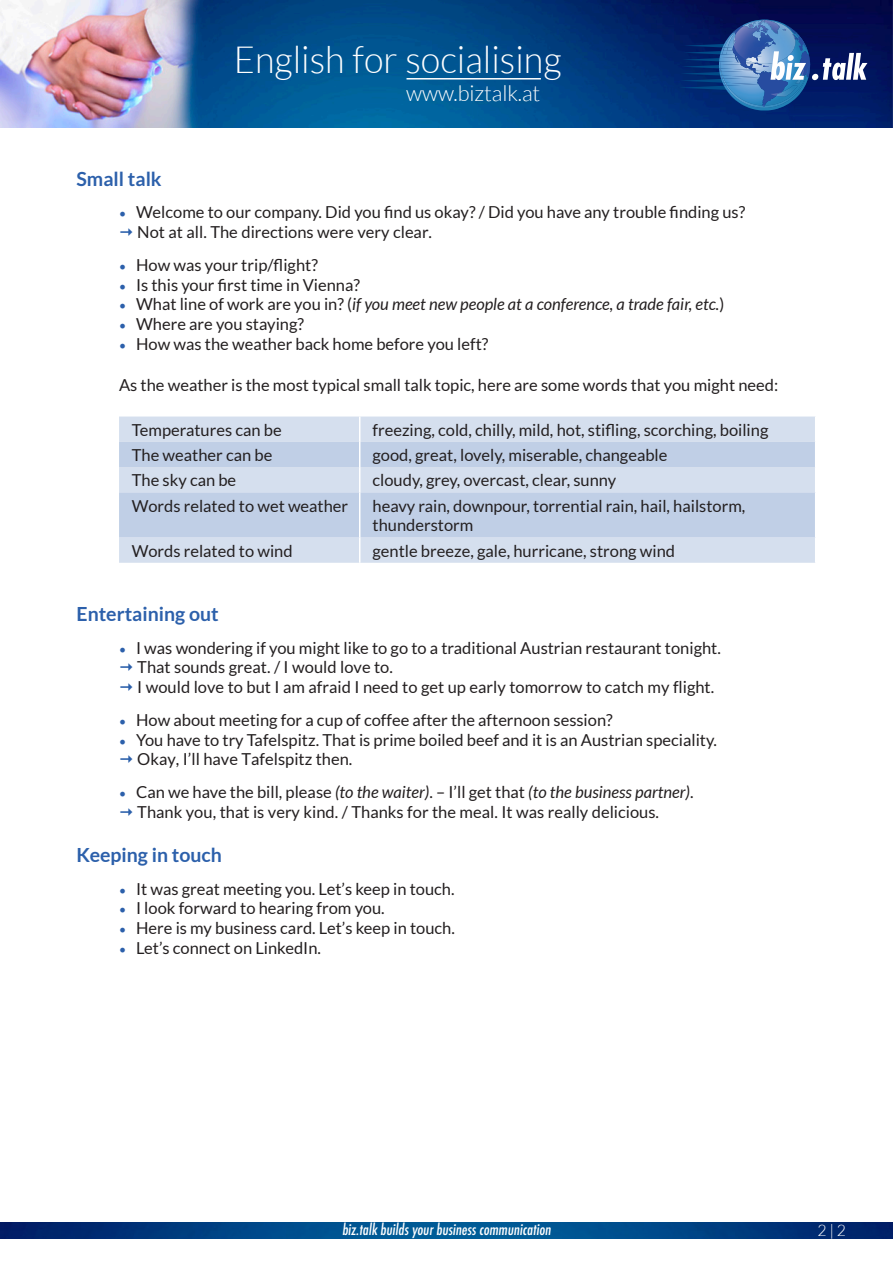
<style>
.page{position:relative;width:893px;height:1263px;background:#fff}
.page>*{position:absolute;margin:0;border:0;box-sizing:border-box;transform-origin:0 0}
.t1{font:300 37.5px "Lato";color:#fff;scale:.96 1}
.t2{font:300 21.75px "Lato";letter-spacing:-.005em;color:#fff}
.t3{font:700 19.5px "Lato";color:#2c60ab}
.t4{font:16.5px/19.8px "Lato";color:#231f20}
.t5{font:italic 16.5px "Lato";color:#231f20}
.t6{font:300 15.75px "Lato";color:#fff}
.t7{font:500 condensed 15px "Futura";color:#fff}
.s1{font-family:"Minion Pro";font-size:18px;color:#2c60ab}
.s2{font-family:"Minion Pro";font-style:normal;font-size:18px;color:#2c60ab}
.s3{font-style:normal}
.s4{font-style:italic}
</style>
<div class="page">
<img style="left:0;top:0;width:893px;height:127px">
<svg style="left:679px;top:20px;width:188px;height:91px;background:#2d4f8e"></svg>
<img style="left:0;top:1222px;width:893px;height:17px">
<hr style="left:406px;top:78px;width:135px;height:2px;background:#fff">
<div style="left:119px;top:416px;width:696px;height:147px;background:#d5dfee"></div>
<svg style="left:119px;top:442px;width:696px;height:95px;background:#c5d3e8"></svg>
<svg style="left:359px;top:416px;width:1px;height:76px"></svg>
<hr style="left:359px;top:492px;width:1px;height:45px;background:#fff">
<svg style="left:359px;top:537px;width:1px;height:26px"></svg>
<h1 class="t1" style="left:234px;top:39px;width:343px">English for socialising</h1>
<h2 class="t2" style="left:406px;top:81px;width:136px">www.biztalk.at</h2>
<p class="t3" style="left:77px;top:168px;width:87px">Small talk</p>
<p class="t4" style="left:137px;top:202px;width:610px;text-indent:-18px"><span class="s1">•</span> Welcome to our company. Did you find us okay? / Did you have any trouble finding us?<br>Not at all. The directions were very clear.</p>
<p class="t4" style="left:119px;top:255px;width:200px"><span class="s1">•</span> How was your trip/flight?</p>
<p class="t4" style="left:119px;top:275px;width:242px"><span class="s1">•</span> Is this your first time in Vienna?</p>
<p class="t5" style="left:119px;top:295px;width:607px"><span class="s2">•</span> <span class="s3">What line of work are you in? (</span>if you meet new people at a conference, a trade fair, etc.<span class="s3">)</span></p>
<p class="t4" style="left:119px;top:314px;width:186px"><span class="s1">•</span> Where are you staying?</p>
<p class="t4" style="left:119px;top:334px;width:371px"><span class="s1">•</span> How was the weather back home before you left?</p>
<p class="t4" style="left:119px;top:375px;width:661px">As the weather is the most typical small talk topic, here are some words that you might need:</p>
<p class="t4" style="left:132px;top:420px;width:151px">Temperatures can be</p>
<p class="t4" style="left:372px;top:420px;width:397px">freezing, cold, chilly, mild, hot, stifling, scorching, boiling</p>
<p class="t4" style="left:132px;top:445px;width:142px">The weather can be</p>
<p class="t4" style="left:372px;top:445px;width:296px">good, great, lovely, miserable, changeable</p>
<p class="t4" style="left:132px;top:470px;width:106px">The sky can be</p>
<p class="t4" style="left:372px;top:470px;width:245px">cloudy, grey, overcast, clear, sunny</p>
<p class="t4" style="left:132px;top:496px;width:218px">Words related to wet weather</p>
<p class="t4" style="left:372px;top:496px;width:374px">heavy rain, downpour, torrential rain, hail, hailstorm, thunderstorm</p>
<p class="t4" style="left:132px;top:541px;width:162px">Words related to wind</p>
<p class="t4" style="left:372px;top:541px;width:304px">gentle breeze, gale, hurricane, strong wind</p>
<p class="t3" style="left:77px;top:603px;width:144px">Entertaining out</p>
<p class="t4" style="left:137px;top:637px;width:585px;text-indent:-18px"><span class="s1">•</span> I was wondering if you might like to go to a traditional Austrian restaurant tonight.<br>That sounds great. / I would love to.<br>I would love to but I am afraid I need to get up early tomorrow to catch my flight.</p>
<p class="t4" style="left:119px;top:710px;width:495px"><span class="s1">•</span> How about meeting for a cup of coffee after the afternoon session?</p>
<p class="t4" style="left:137px;top:729px;width:581px;text-indent:-18px"><span class="s1">•</span> You have to try Tafelspitz. That is prime boiled beef and it is an Austrian speciality.<br>Okay, I’ll have Tafelspitz then.</p>
<p class="t4" style="left:137px;top:782px;width:558px;text-indent:-18px"><span class="s1">•</span> Can we have the bill, please <span class="s4">(to the waiter)</span>. – I’ll get that <span class="s4">(to the business partner)</span>.<br>Thank you, that is very kind. / Thanks for the meal. It was really delicious.</p>
<p class="t3" style="left:77px;top:844px;width:147px">Keeping in touch</p>
<p class="t4" style="left:119px;top:879px;width:337px"><span class="s1">•</span> It was great meeting you. Let’s keep in touch.</p>
<p class="t4" style="left:119px;top:898px;width:267px"><span class="s1">•</span> I look forward to hearing from you.</p>
<p class="t4" style="left:119px;top:918px;width:337px"><span class="s1">•</span> Here is my business card. Let’s keep in touch.</p>
<p class="t4" style="left:119px;top:938px;width:203px"><span class="s1">•</span> Let’s connect on LinkedIn.</p>
<p class="t7" style="left:342px;top:1220px;width:213px">biz.talk buildsyourbusinesscommunication</p>
<p class="t6" style="left:817px;top:1222px;width:30px">2 | 2</p>
</div>
